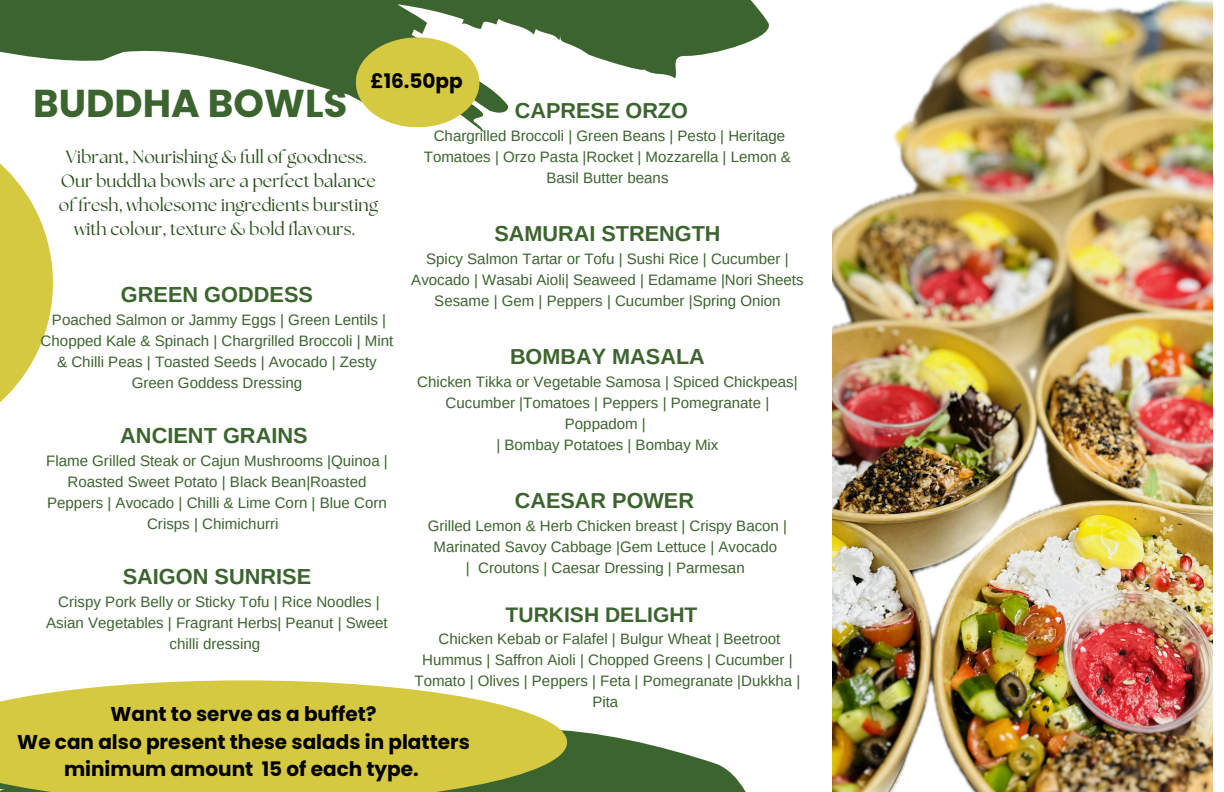
<style>
.page{position:relative;width:1224px;height:792px;background:#fff}
.page>*{position:absolute;margin:0;border:0;box-sizing:border-box;transform-origin:0 0}
.t1{font:700 38.9px "Poppins";color:#3c642e}
.t2{font:700 21.8px "Arimo";color:#3c642e}
.t3{font:700 21.7px "Arimo";color:#3c642e}
.t4{font:700 21.1px "Arimo";color:#3c642e}
.t5{font:700 20px/27.8px "Poppins";color:#000;text-align:center}
.t6{font:17.6px/24px "The Seasons";color:#274d19;text-align:center}
.t7{font:15.1px/21px "Arimo";color:#3c642e;text-align:center}
</style>
<div class="page">
<svg style="left:0;top:0;width:769px;height:132px"></svg>
<svg style="left:475px;top:65px;width:6px;height:13px"></svg>
<img style="left:832px;top:0;width:380px;height:792px">
<svg style="left:567px;top:730px;width:179px;height:62px;fill:#3c642e"></svg>
<svg style="left:0;top:121px;width:53px;height:282px;fill:#d6c942"></svg>
<div style="left:356px;top:37px;width:123px;height:90px;background:#d6c942;border-radius:50%"></div>
<svg style="left:0;top:680px;width:567px;height:112px;background:#d4ca53"></svg>
<p class="t5" style="left:370px;top:67px;width:94px">£16.50pp</p>
<h1 class="t1" style="left:33px;top:77px;width:316px">BUDDHA BOWLS</h1>
<p class="t3" style="left:515px;top:98px;width:175px">CAPRESE ORZO</p>
<p class="t7" style="left:424px;top:125px;width:369px">Chargrilled Broccoli | Green Beans | Pesto | Heritage<br>Tomatoes | Orzo Pasta |Rocket | Mozzarella | Lemon &amp;</p>
<p class="t7" style="left:546px;top:167px;width:124px">Basil Butter beans</p>
<p class="t6" style="left:66px;top:146px;width:303px">Vibrant, Nourishing &amp; full of goodness.</p>
<h2 class="t6" style="left:59px;top:170px;width:321px">Our buddha bowls are a perfect balance of fresh, wholesome ingredients bursting with colour, texture &amp; bold flavours.</h2>
<p class="t3" style="left:494px;top:221px;width:228px">SAMURAI STRENGTH</p>
<p class="t7" style="left:426px;top:248px;width:364px">Spicy Salmon Tartar or Tofu | Sushi Rice | Cucumber |</p>
<p class="t7" style="left:411px;top:269px;width:394px">Avocado | Wasabi Aioli| Seaweed | Edamame |Nori Sheets<br>Sesame | Gem | Peppers | Cucumber |Spring Onion</p>
<p class="t3" style="left:510px;top:344px;width:196px">BOMBAY MASALA</p>
<p class="t7" style="left:417px;top:371px;width:382px">Chicken Tikka or Vegetable Samosa | Spiced Chickpeas|</p>
<p class="t7" style="left:446px;top:392px;width:325px">Cucumber |Tomatoes | Peppers | Pomegranate |<br>Poppadom |<br>| Bombay Potatoes | Bombay Mix</p>
<p class="t3" style="left:515px;top:488px;width:181px">CAESAR POWER</p>
<p class="t7" style="left:428px;top:515px;width:361px">Grilled Lemon &amp; Herb Chicken breast | Crispy Bacon |<br>Marinated Savoy Cabbage |Gem Lettuce | Avocado</p>
<p class="t7" style="left:466px;top:557px;width:280px">| Croutons | Caesar Dressing | Parmesan</p>
<p class="t4" style="left:506px;top:603px;width:193px">TURKISH DELIGHT</p>
<p class="t7" style="left:422px;top:628px;width:372px">Chicken Kebab or Falafel | Bulgur Wheat | Beetroot<br>Hummus | Saffron Aioli | Chopped Greens | Cucumber |</p>
<p class="t7" style="left:415px;top:670px;width:387px">Tomato | Olives | Peppers | Feta | Pomegranate |Dukkha |<br>Pita</p>
<h3 class="t2" style="left:121px;top:282px;width:194px">GREEN GODDESS</h3>
<p class="t7" style="left:41px;top:310px;width:354px">Poached Salmon or Jammy Eggs | Green Lentils | Chopped Kale &amp; Spinach | Chargrilled Broccoli | Mint &amp; Chilli Peas | Toasted Seeds | Avocado | Zesty Green Goddess Dressing</p>
<p class="t2" style="left:120px;top:423px;width:189px">ANCIENT GRAINS</p>
<p class="t7" style="left:46px;top:451px;width:343px">Flame Grilled Steak or Cajun Mushrooms |Quinoa | Roasted Sweet Potato | Black Bean|Roasted Peppers | Avocado | Chilli &amp; Lime Corn | Blue Corn Crisps | Chimichurri</p>
<p class="t2" style="left:123px;top:564px;width:190px">SAIGON SUNRISE</p>
<p class="t7" style="left:46px;top:592px;width:343px">Crispy Pork Belly or Sticky Tofu | Rice Noodles |<br>Asian Vegetables | Fragrant Herbs| Peanut | Sweet chilli dressing</p>
<p class="t5" style="left:17px;top:700px;width:454px">Want to serve as a buffet?<br>We can also present these salads in platters minimum amount 15 of each type.</p>
</div>
